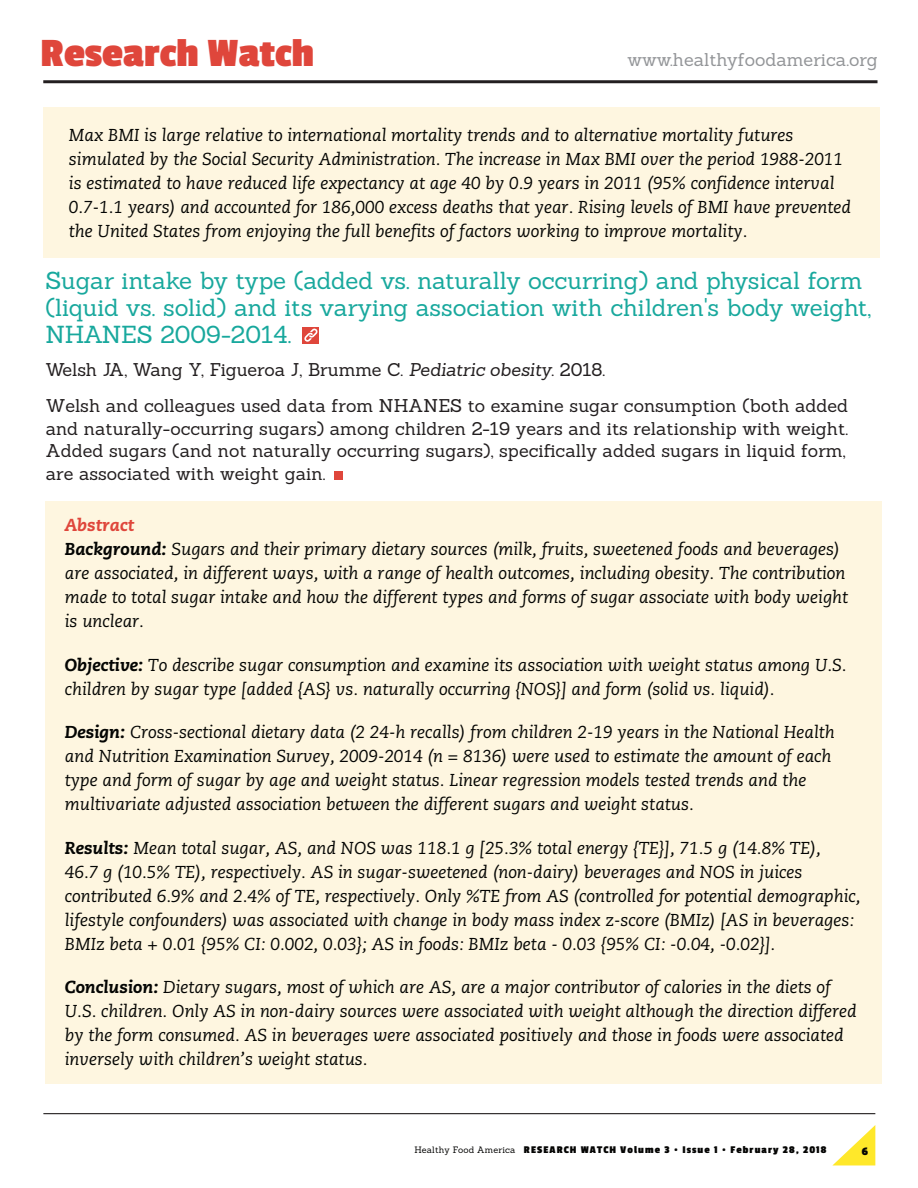
<style>
.page{position:relative;width:918px;height:1188px;background:#fff}
.page>*{position:absolute;margin:0;border:0;box-sizing:border-box;transform-origin:0 0}
.t1{font:700 42px "Passion One";color:#df463b}
.t2{font:24px/27px "Sanchez";letter-spacing:-.005em;color:#18a89d}
.t3{font:18px/22.5px "Sanchez";color:#231f20}
.t4{font:18px "Sanchez";color:#939598}
.t5{font:italic 17.25px/24px "Caecilia";color:#040503}
.t6{font:700 12px "Passion One";color:#050504}
.t7{font:700 10.8px "Passion One";letter-spacing:.1em;color:#050504}
.s1{font-style:italic}
.s2{font-weight:800;color:#df463b}
.s3{font-weight:800}
.s4{font-family:"Sanchez";font-weight:400;font-size:9px}
</style>
<div class="page">
<div style="left:43px;top:107px;width:837px;height:151px;background:#fef6e0"></div>
<hr style="left:43px;top:1113px;width:832px;height:1px;background:#231f20">
<svg style="left:833px;top:1125px;width:42px;height:40px"></svg>
<hr style="left:43px;top:80px;width:835px;height:3px;background:#231f20">
<div style="left:45px;top:501px;width:837px;height:583px;background:#fef6e0"></div>
<div style="left:303px;top:327px;width:16px;height:16px;background:#df463b"></div>
<svg style="left:304px;top:328px;width:14px;height:14px"></svg>
<div style="left:335px;top:471px;width:8px;height:9px;background:#df463b"></div>
<h1 class="t1" style="left:40px;top:31px;width:276px">Research Watch</h1>
<p class="t4" style="left:628px;top:48px;width:252px">www.healthyfoodamerica.org</p>
<p class="t5" style="left:69px;top:123px;width:784px">Max BMI is large relative to international mortality trends and to alternative mortality futures simulated by the Social Security Administration. The increase in Max BMI over the period 1988-2011 is estimated to have reduced life expectancy at age 40 by 0.9 years in 2011 (95% confidence interval 0.7-1.1 years) and accounted for 186,000 excess deaths that year. Rising levels of BMI have prevented the United States from enjoying the full benefits of factors working to improve mortality.</p>
<h2 class="t2" style="left:45px;top:266px;width:827px">Sugar intake by type (added vs. naturally occurring) and physical form (liquid vs. solid) and its varying association with children's body weight,<br>NHANES 2009-2014.</h2>
<p class="t3" style="left:45px;top:358px;width:561px">Welsh JA, Wang Y, Figueroa J, Brumme C. <span class="s1">Pediatric obesity</span>. 2018.</p>
<p class="t3" style="left:46px;top:394px;width:804px">Welsh and colleagues used data from NHANES to examine sugar consumption (both added and naturally-occurring sugars) among children 2-19 years and its relationship with weight.<br>Added sugars (and not naturally occurring sugars), specifically added sugars in liquid form, are associated with weight gain.</p>
<p class="t5" style="left:65px;top:514px;width:785px"><span class="s2">Abstract<br></span><span class="s3">Background:</span> Sugars and their primary dietary sources (milk, fruits, sweetened foods and beverages) are associated, in different ways, with a range of health outcomes, including obesity. The contribution made to total sugar intake and how the different types and forms of sugar associate with body weight is unclear.</p>
<p class="t5" style="left:65px;top:653px;width:783px"><span class="s3">Objective:</span> To describe sugar consumption and examine its association with weight status among U.S. children by sugar type [added {AS} vs. naturally occurring {NOS}] and form (solid vs. liquid).</p>
<p class="t5" style="left:65px;top:721px;width:772px"><span class="s3">Design:</span> Cross-sectional dietary data (2 24-h recalls) from children 2-19 years in the National Health and Nutrition Examination Survey, 2009-2014 (n = 8136) were used to estimate the amount of each type and form of sugar by age and weight status. Linear regression models tested trends and the multivariate adjusted association between the different sugars and weight status.</p>
<p class="t5" style="left:65px;top:836px;width:797px"><span class="s3">Results:</span> Mean total sugar, AS, and NOS was 118.1 g [25.3% total energy {TE}], 71.5 g (14.8% TE),<br>46.7 g (10.5% TE), respectively. AS in sugar-sweetened (non-dairy) beverages and NOS in juices contributed 6.9% and 2.4% of TE, respectively. Only %TE from AS (controlled for potential demographic, lifestyle confounders) was associated with change in body mass index z-score (BMIz) [AS in beverages:<br>BMIz beta + 0.01 {95% CI: 0.002, 0.03}; AS in foods: BMIz beta - 0.03 {95% CI: -0.04, -0.02}].</p>
<p class="t5" style="left:65px;top:976px;width:794px"><span class="s3">Conclusion:</span> Dietary sugars, most of which are AS, are a major contributor of calories in the diets of U.S. children. Only AS in non-dairy sources were associated with weight although the direction differed by the form consumed. AS in beverages were associated positively and those in foods were associated inversely with children’s weight status.</p>
<p class="t7" style="left:414px;top:1144px;width:414px"><span class="s4">Healthy Food America</span> RESEARCH WATCH Volume 3 • Issue 1 • February 28, 2018</p>
<p class="t6" style="left:862px;top:1145px;width:8px">6</p>
</div>
